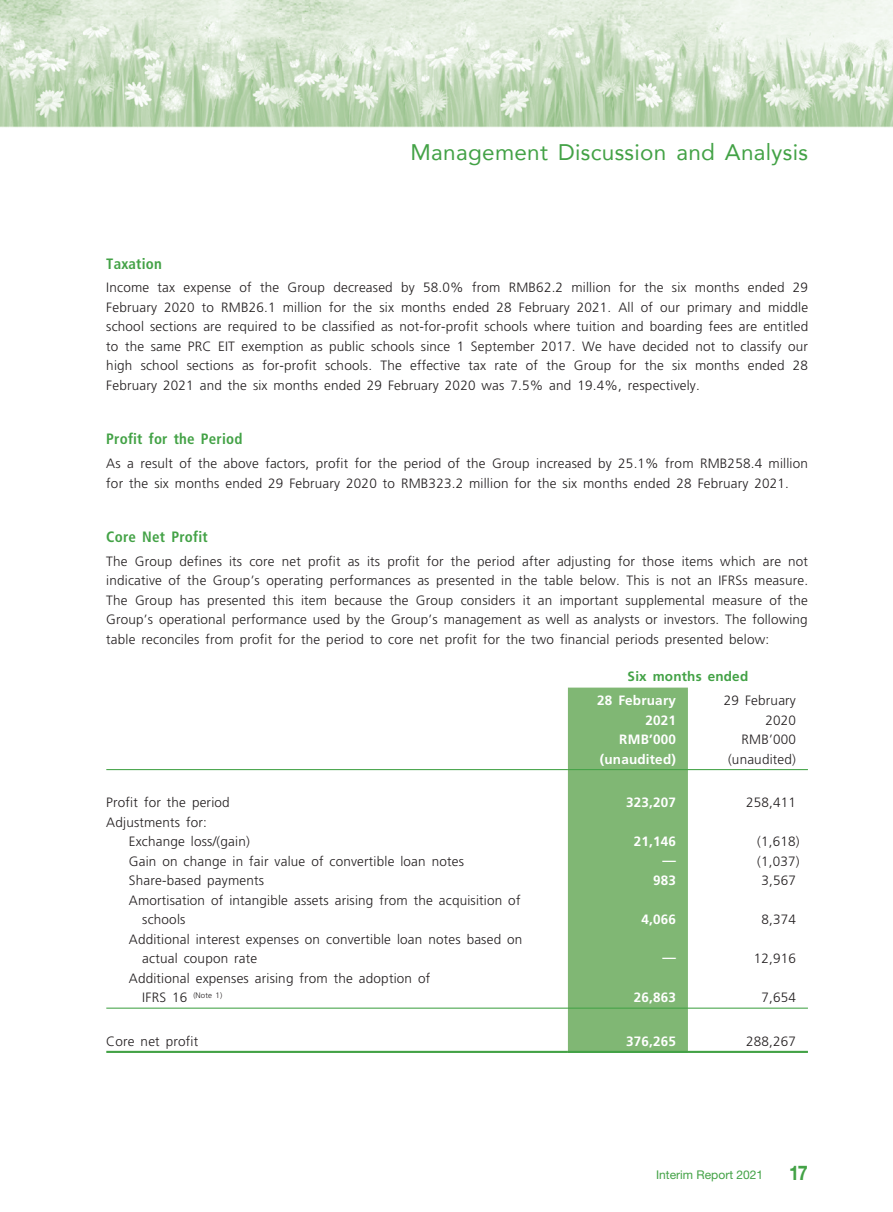
<style>
.page{position:relative;width:893px;height:1212px;background:#fff}
.page>*{position:absolute;margin:0;border:0;box-sizing:border-box;transform-origin:0 0}
.t1{font:22.5px "Avenir";letter-spacing:.015em;color:#43a246}
.t2{font:700 20.25px "Helvetica Neue LT Std";color:#43a246;scale:.89 1}
._04___H2{font:700 condensed 15px "Frutiger LT Std";letter-spacing:.015em;color:#43a246}
._01_Body_Text{font:300 13.5px/19.5px "Frutiger LT Std";letter-spacing:.015em;color:#231f20;text-align:justify}
._15_Table_Stub{font:300 13.5px/19.5px "Frutiger LT Std";letter-spacing:.015em;color:#231f20}
._01_Body_Text-2{font:700 13.5px/19.5px "Frutiger LT Std";letter-spacing:.015em;color:#fff;text-align:right}
._01_Body_Text-3{font:700 13.5px "Frutiger LT Std";letter-spacing:.015em;color:#43a246}
.t3{font:12px "Helvetica Neue LT Std";color:#43a246}
._15_Table_Stub-2{font:300 7.8px "Frutiger LT Std";color:#231f20}
.s1{font-size:13.5px}
</style>
<div class="page">
<img style="left:0;top:0;width:893px;height:1051px">
<div style="left:568px;top:687px;width:120px;height:364px;background:#80b774"></div>
<hr style="left:106px;top:769px;width:462px;height:1px;background:#43a246">
<hr style="left:568px;top:769px;width:120px;height:1px;background:#43a246">
<hr style="left:688px;top:769px;width:120px;height:1px;background:#43a246">
<hr style="left:106px;top:1007px;width:462px;height:2px;background:#43a246">
<hr style="left:568px;top:1007px;width:120px;height:2px;background:#43a246">
<hr style="left:688px;top:1007px;width:120px;height:2px;background:#43a246">
<hr style="left:106px;top:1051px;width:462px;height:2px;background:#43a246">
<hr style="left:568px;top:1051px;width:120px;height:2px;background:#43a246">
<hr style="left:688px;top:1051px;width:120px;height:2px;background:#43a246">
<h1 class="t1" style="left:411px;top:134px;width:399px">Management Discussion and Analysis</h1>
<p class="_04___H2" style="left:106px;top:254px;width:57px">Taxation</p>
<p class="_01_Body_Text" style="left:106px;top:278px;width:703px">Income tax expense of the Group decreased by 58.0% from RMB62.2 million for the six months ended 29<br>February 2020 to RMB26.1 million for the six months ended 28 February 2021. All of our primary and middle school sections are required to be classified as not-for-profit schools where tuition and boarding fees are entitled to the same PRC EIT exemption as public schools since 1 September 2017. We have decided not to classify our high school sections as for-profit schools. The effective tax rate of the Group for the six months ended 28<br>February 2021 and the six months ended 29 February 2020 was 7.5% and 19.4%, respectively.</p>
<p class="_04___H2" style="left:106px;top:430px;width:138px">Profit for the Period</p>
<p class="_01_Body_Text" style="left:106px;top:454px;width:703px">As a result of the above factors, profit for the period of the Group increased by 25.1% from RMB258.4 million for the six months ended 29 February 2020 to RMB323.2 million for the six months ended 28 February 2021.</p>
<p class="_04___H2" style="left:106px;top:528px;width:103px">Core Net Profit</p>
<p class="_01_Body_Text" style="left:106px;top:552px;width:703px">The Group defines its core net profit as its profit for the period after adjusting for those items which are not indicative of the Group’s operating performances as presented in the table below. This is not an IFRSs measure.<br>The Group has presented this item because the Group considers it an important supplemental measure of the Group’s operational performance used by the Group’s management as well as analysts or investors. The following table reconciles from profit for the period to core net profit for the two financial periods presented below:</p>
<p class="_01_Body_Text-3" style="left:628px;top:669px;width:122px">Six months ended</p>
<p class="_01_Body_Text-2" style="left:597px;top:691px;width:80px">28 February<br>2021</p>
<p class="_01_Body_Text" style="left:724px;top:691px;width:74px;text-align:right">29 February<br>2020</p>
<p class="_01_Body_Text-2" style="left:619px;top:730px;width:58px">RMB’000</p>
<p class="_01_Body_Text" style="left:741px;top:730px;width:56px">RMB’000</p>
<p class="_01_Body_Text-2" style="left:600px;top:749px;width:78px">(unaudited)</p>
<p class="_01_Body_Text" style="left:728px;top:750px;width:69px">(unaudited)</p>
<p class="_15_Table_Stub" style="left:106px;top:793px;width:125px">Profit for the period</p>
<p class="_01_Body_Text-2" style="left:626px;top:793px;width:51px">323,207</p>
<p class="_01_Body_Text" style="left:746px;top:793px;width:51px">258,411</p>
<p class="_15_Table_Stub" style="left:106px;top:813px;width:102px">Adjustments for:</p>
<p class="_15_Table_Stub" style="left:129px;top:832px;width:123px">Exchange loss/(gain)</p>
<p class="_01_Body_Text-2" style="left:634px;top:832px;width:44px">21,146</p>
<p class="_01_Body_Text" style="left:757px;top:832px;width:44px">(1,618)</p>
<p class="_15_Table_Stub" style="left:129px;top:852px;width:337px">Gain on change in fair value of convertible loan notes</p>
<p class="_01_Body_Text-2" style="left:662px;top:850px;width:15px">—</p>
<p class="_01_Body_Text" style="left:757px;top:852px;width:44px">(1,037)</p>
<p class="_15_Table_Stub" style="left:129px;top:871px;width:137px">Share-based payments</p>
<p class="_01_Body_Text-2" style="left:653px;top:871px;width:24px">983</p>
<p class="_01_Body_Text" style="left:761px;top:871px;width:36px">3,567</p>
<p class="_15_Table_Stub" style="left:142px;top:891px;width:380px;text-indent:-14px">Amortisation of intangible assets arising from the acquisition of schools</p>
<p class="_01_Body_Text-2" style="left:641px;top:910px;width:36px">4,066</p>
<p class="_01_Body_Text" style="left:761px;top:910px;width:36px">8,374</p>
<p class="_15_Table_Stub" style="left:142px;top:930px;width:382px;text-indent:-14px">Additional interest expenses on convertible loan notes based on actual coupon rate</p>
<p class="_01_Body_Text-2" style="left:662px;top:948px;width:15px">—</p>
<p class="_01_Body_Text" style="left:754px;top:949px;width:44px">12,916</p>
<p class="_15_Table_Stub" style="left:129px;top:969px;width:303px">Additional expenses arising from the adoption of</p>
<p class="_15_Table_Stub-2" style="left:142px;top:991px;width:82px"><span class="s1">IFRS 16</span> (Note 1)</p>
<p class="_01_Body_Text-2" style="left:634px;top:988px;width:44px">26,863</p>
<p class="_01_Body_Text" style="left:761px;top:988px;width:36px">7,654</p>
<p class="_15_Table_Stub" style="left:106px;top:1032px;width:93px">Core net profit</p>
<p class="_01_Body_Text-2" style="left:626px;top:1031px;width:51px">376,265</p>
<p class="_01_Body_Text" style="left:746px;top:1032px;width:51px">288,267</p>
<p class="t3" style="left:656px;top:1168px;width:109px">Interim Report 2021</p>
<h2 class="t2" style="left:789px;top:1160px;width:23px">17</h2>
</div>
